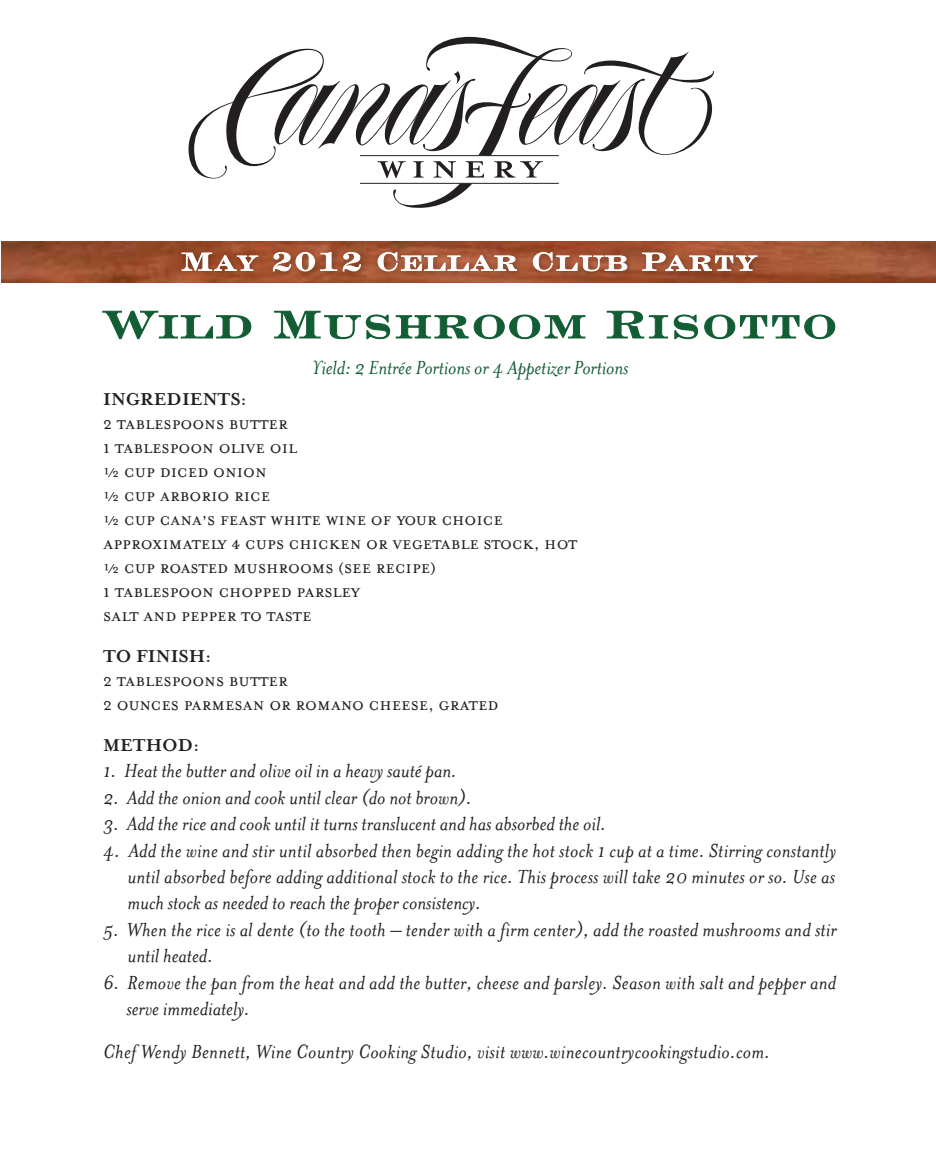
<style>
.page{position:relative;width:936px;height:1152px;background:#fff}
.page>*{position:absolute;margin:0;border:0;box-sizing:border-box;transform-origin:0 0}
.t1{font:58px "Engravers LH Bold Face";color:#135d34}
.t2{font:italic 22px/26.4px "Mrs Eaves";letter-spacing:.01em;color:#231f20}
.t3{font:italic 22px "Mrs Eaves";letter-spacing:-.005em;color:#135d34}
.t4{font:20px/24px "Mrs Eaves Petite Caps";color:#231f20}
.t5{font:700 20px "Mrs Eaves";color:#231f20}
</style>
<div class="page">
<svg style="left:102px;top:311px;width:149px;height:28px"></svg>
<svg style="left:274px;top:311px;width:116px;height:28px"></svg>
<svg style="left:396px;top:315px;width:189px;height:24px"></svg>
<svg style="left:607px;top:311px;width:61px;height:27px"></svg>
<svg style="left:674px;top:315px;width:24px;height:24px"></svg>
<svg style="left:704px;top:315px;width:131px;height:24px"></svg>
<svg style="left:189px;top:37px;width:525px;height:171px"></svg>
<img style="left:2px;top:242px;width:934px;height:41px">
<img style="left:175px;top:245px;width:592px;height:37px">
<svg style="left:182px;top:253px;width:76px;height:18px"></svg>
<svg style="left:273px;top:252px;width:64px;height:19px"></svg>
<svg style="left:343px;top:252px;width:18px;height:19px"></svg>
<svg style="left:378px;top:252px;width:139px;height:19px"></svg>
<svg style="left:533px;top:252px;width:94px;height:19px"></svg>
<svg style="left:642px;top:253px;width:115px;height:18px"></svg>
<h1 class="t1" style="left:101px;top:293px;width:738px">Wild Mushroom Risotto</h1>
<p class="t3" style="left:312px;top:356px;width:318px">Yield: 2 Entrée Portions or 4 Appetizer Portions</p>
<p class="t5" style="left:103px;top:388px;width:145px">INGREDIENTS:</p>
<p class="t4" style="left:103px;top:413px;width:476px">2 TABLESPOONS BUTTER<br>1 TABLESPOON OLIVE OIL<br>½ CUP DICED ONION<br>½ CUP ARBORIO RICE<br>½ CUP CANA’S FEAST WHITE WINE OF YOUR CHOICE<br>APPROXIMATELY 4 CUPS CHICKEN OR VEGETABLE STOCK, HOT ½ CUP ROASTED MUSHROOMS (SEE RECIPE)<br>1 TABLESPOON CHOPPED PARSLEY<br>SALT AND PEPPER TO TASTE</p>
<p class="t5" style="left:103px;top:645px;width:109px">TO FINISH:</p>
<p class="t4" style="left:103px;top:670px;width:397px">2 TABLESPOONS BUTTER<br>2 OUNCES PARMESAN OR ROMANO CHEESE, GRATED</p>
<p class="t5" style="left:103px;top:733px;width:97px">METHOD:</p>
<p class="t2" style="left:103px;top:758px;width:355px">1. Heat the butter and olive oil in a heavy sauté pan.</p>
<p class="t2" style="left:103px;top:784px;width:370px">2. Add the onion and cook until clear (do not brown).</p>
<p class="t2" style="left:103px;top:811px;width:504px">3. Add the rice and cook until it turns translucent and has absorbed the oil.</p>
<p class="t2" style="left:127px;top:837px;width:710px;text-align:justify;text-indent:-24px">4. Add the wine and stir until absorbed then begin adding the hot stock 1 cup at a time. Stirring constantly until absorbed before adding additional stock to the rice. This process will take 20 minutes or so. Use as much stock as needed to reach the proper consistency.</p>
<p class="t2" style="left:128px;top:916px;width:711px;text-indent:-24px">5. When the rice is al dente (to the tooth – tender with a firm center), add the roasted mushrooms and stir until heated.</p>
<p class="t2" style="left:126px;top:969px;width:711px;text-indent:-23px">6. Remove the pan from the heat and add the butter, cheese and parsley. Season with salt and pepper and serve immediately.</p>
<p class="t2" style="left:103px;top:1039px;width:668px">Chef Wendy Bennett, Wine Country Cooking Studio, visit www.winecountrycookingstudio.com.</p>
</div>
